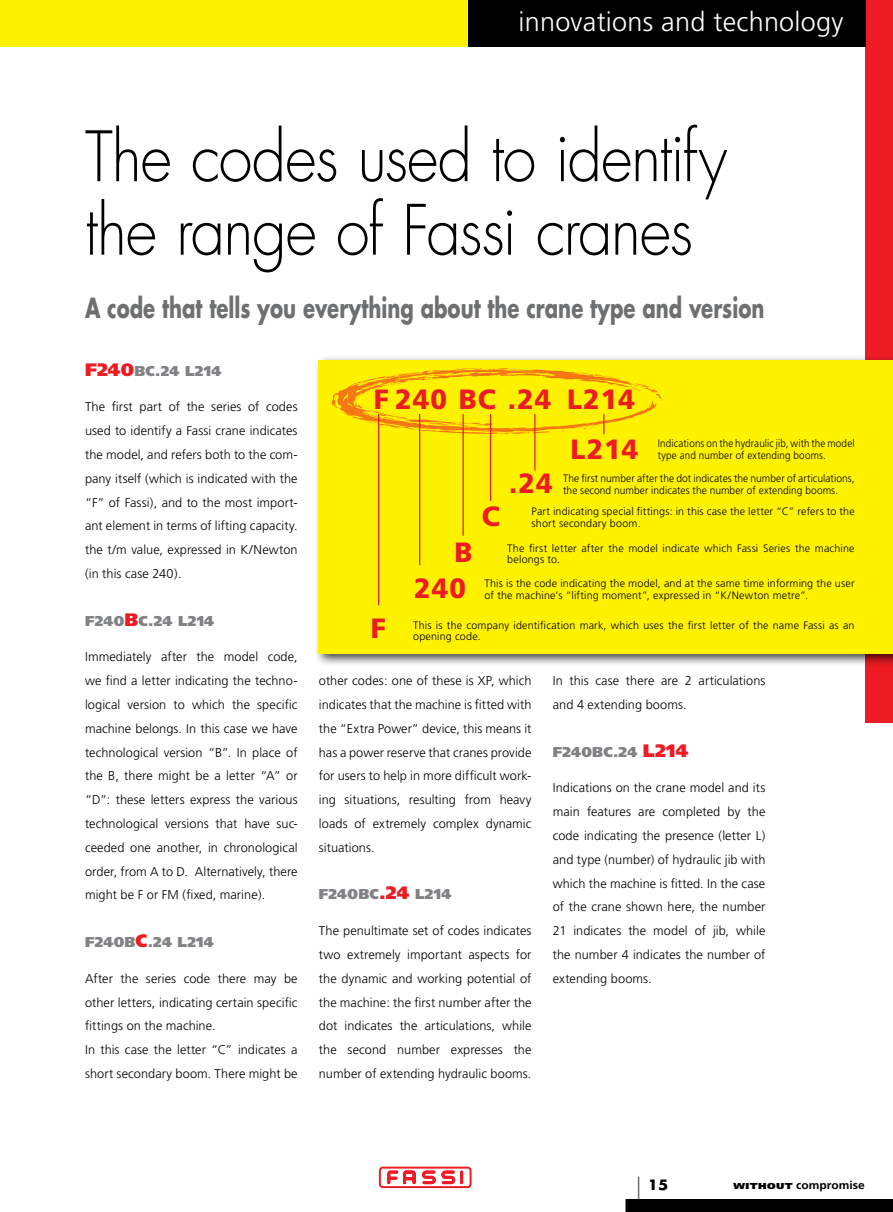
<style>
.page{position:relative;width:893px;height:1212px;background:#fff}
.page>*{position:absolute;margin:0;border:0;box-sizing:border-box;transform-origin:0 0}
.t1{font:300 67.5px/73.5px "Futura";letter-spacing:-.02em;color:#000;scale:.91 1}
.t2{font:900 27.9px "Frutiger";letter-spacing:.04em;color:#ed1c24}
.t3{font:700 27px "Futura";color:#6d6f71;scale:.73 1}
.t4{font:300 27px "Frutiger";letter-spacing:.01em;color:#fff}
.t5{font:900 14.25px "Frutiger";letter-spacing:.015em;color:#808285}
.t6{font:700 13.8px "Futura";color:#000;scale:1.08 1}
.t7{font:300 12.75px/23.9px "Frutiger";letter-spacing:.005em;color:#000;text-align:justify}
.t8{font:700 11.25px "Frutiger";color:#000;scale:1.07 1}
.t9{font:300 10.8px/11.4px "Frutiger";letter-spacing:.015em;color:#000}
.t10{font:300 10.8px/11.4px "Frutiger";letter-spacing:.015em;color:#000;scale:.95 1}
.t11{font:300 10.8px/11.4px "Frutiger";letter-spacing:.015em;color:#000;scale:.92 1}
.t12{font:900 8.55px "Frutiger";color:#000;scale:1.21 1}
.s1{font-size:18px;color:#ed1c24}
</style>
<div class="page">
<hr style="left:638px;top:1176px;width:1px;height:36px;background:#6d6f71">
<div style="left:625px;top:1199px;width:268px;height:13px;background:#000"></div>
<div style="left:0;top:0;width:879px;height:47px;background:#fff200"></div>
<div style="left:865px;top:0;width:28px;height:723px;background:#ed1c24"></div>
<div style="left:468px;top:0;width:397px;height:47px;background:#000"></div>
<svg style="left:379px;top:1166px;width:93px;height:22px"></svg>
<hr style="left:460px;top:1170px;width:3px;height:14px;background:#ed1c24;border-radius:2px">
<div style="left:313px;top:355px;width:580px;height:311px;background:#000;opacity:.75"></div>
<div style="left:319px;top:360px;width:574px;height:293px;background:#fff200"></div>
<hr style="left:378px;top:414px;width:1px;height:191px;background:#ed1c24">
<hr style="left:419px;top:414px;width:1px;height:151px;background:#ed1c24">
<hr style="left:463px;top:414px;width:1px;height:122px;background:#ed1c24">
<hr style="left:490px;top:414px;width:1px;height:87px;background:#ed1c24">
<hr style="left:534px;top:414px;width:1px;height:56px;background:#ed1c24">
<svg style="left:331px;top:368px;width:331px;height:67px"></svg>
<h3 class="t4" style="left:518px;top:7px;width:326px">innovations and technology</h3>
<h1 class="t1" style="left:85px;top:122px;width:707px">The codes used to identify the range of Fassi cranes</h1>
<h3 class="t3" style="left:85px;top:290px;width:932px">A code that tells you everything about the crane type and version</h3>
<p class="t5" style="left:85px;top:362px;width:138px"><span class="s1">F240</span>BC.24 L214</p>
<p class="t7" style="left:85px;top:395px;width:214px">The first part of the series of codes used to identify a Fassi crane indicates the model, and refers both to the com&shy;pany itself (which is indicated with the “F” of Fassi), and to the most import&shy;ant element in terms of lifting capacity. the t/m value, expressed in K/Newton (in this case 240).</p>
<p class="t5" style="left:85px;top:612px;width:131px">F240<span class="s1">B</span>C.24 L214</p>
<p class="t7" style="left:85px;top:645px;width:214px">Immediately after the model code, we find a letter indicating the techno&shy;logical version to which the specific machine belongs. In this case we have technological version “B”. In place of the B, there might be a letter “A” or “D”: these letters express the various technological versions that have suc&shy;ceeded one another, in chronological order, from A to D. Alternatively, there might be F or FM (fixed, marine).</p>
<p class="t5" style="left:85px;top:933px;width:130px">F240B<span class="s1">C</span>.24 L214</p>
<p class="t7" style="left:85px;top:966px;width:214px;text-align:left">After the series code there may be other letters, indicating certain specific fittings on the machine.<br>In this case the letter “C” indicates a short secondary boom. There might be</p>
<h2 class="t2" style="left:374px;top:382px;width:263px">F 240 BC .24 L214</h2>
<h2 class="t2" style="left:571px;top:432px;width:69px">L214</h2>
<p class="t11" style="left:658px;top:438px;width:215px">Indications on the hydraulic jib, with the model type and number of extending booms.</p>
<h2 class="t2" style="left:371px;top:612px;width:17px">F</h2>
<h2 class="t2" style="left:454px;top:535px;width:20px">B</h2>
<h2 class="t2" style="left:414px;top:571px;width:53px">240</h2>
<h2 class="t2" style="left:482px;top:499px;width:20px">C</h2>
<h2 class="t2" style="left:509px;top:466px;width:45px">.24</h2>
<p class="t10" style="left:563px;top:473px;width:308px">The first number after the dot indicates the number of articulations, the second number indicates the number of extending booms.</p>
<p class="t9" style="left:531px;top:506px;width:325px">Part indicating special fittings: in this case the letter “C” refers to the short secondary boom.</p>
<p class="t9" style="left:507px;top:542px;width:349px">The first letter after the model indicate which Fassi Series the machine belongs to.</p>
<p class="t9" style="left:484px;top:578px;width:372px">This is the code indicating the model, and at the same time informing the user of the machine’s “lifting moment”, expressed in “K/Newton metre”.</p>
<p class="t9" style="left:413px;top:619px;width:443px">This is the company identification mark, which uses the first letter of the name Fassi as an opening code.</p>
<p class="t7" style="left:319px;top:669px;width:214px">other codes: one of these is XP, which indicates that the machine is fitted with the “Extra Power” device, this means it has a power reserve that cranes provide for users to help in more difficult work&shy;ing situations, resulting from heavy loads of extremely complex dynamic situations.</p>
<p class="t5" style="left:319px;top:886px;width:134px">F240BC<span class="s1">.24</span> L214</p>
<p class="t7" style="left:319px;top:919px;width:214px">The penultimate set of codes indicates two extremely important aspects for the dynamic and working potential of the machine: the first number after the dot indicates the articulations, while the second number expresses the number of extending hydraulic booms.</p>
<p class="t7" style="left:553px;top:669px;width:214px">In this case there are 2 articulations and 4 extending booms.</p>
<p class="t5" style="left:553px;top:743px;width:137px">F240BC.24 <span class="s1">L214</span></p>
<p class="t7" style="left:553px;top:776px;width:214px">Indications on the crane model and its main features are completed by the code indicating the presence (letter L) and type (number) of hydraulic jib with which the machine is fitted. In the case of the crane shown here, the number 21 indicates the model of jib, while the number 4 indicates the number of extending booms.</p>
<p class="t6" style="left:648px;top:1175px;width:21px">15</p>
<p class="t12" style="left:733px;top:1180px;width:8px">WITHOUT</p>
<p class="t8" style="left:796px;top:1178px;width:65px">compromise</p>
</div>
